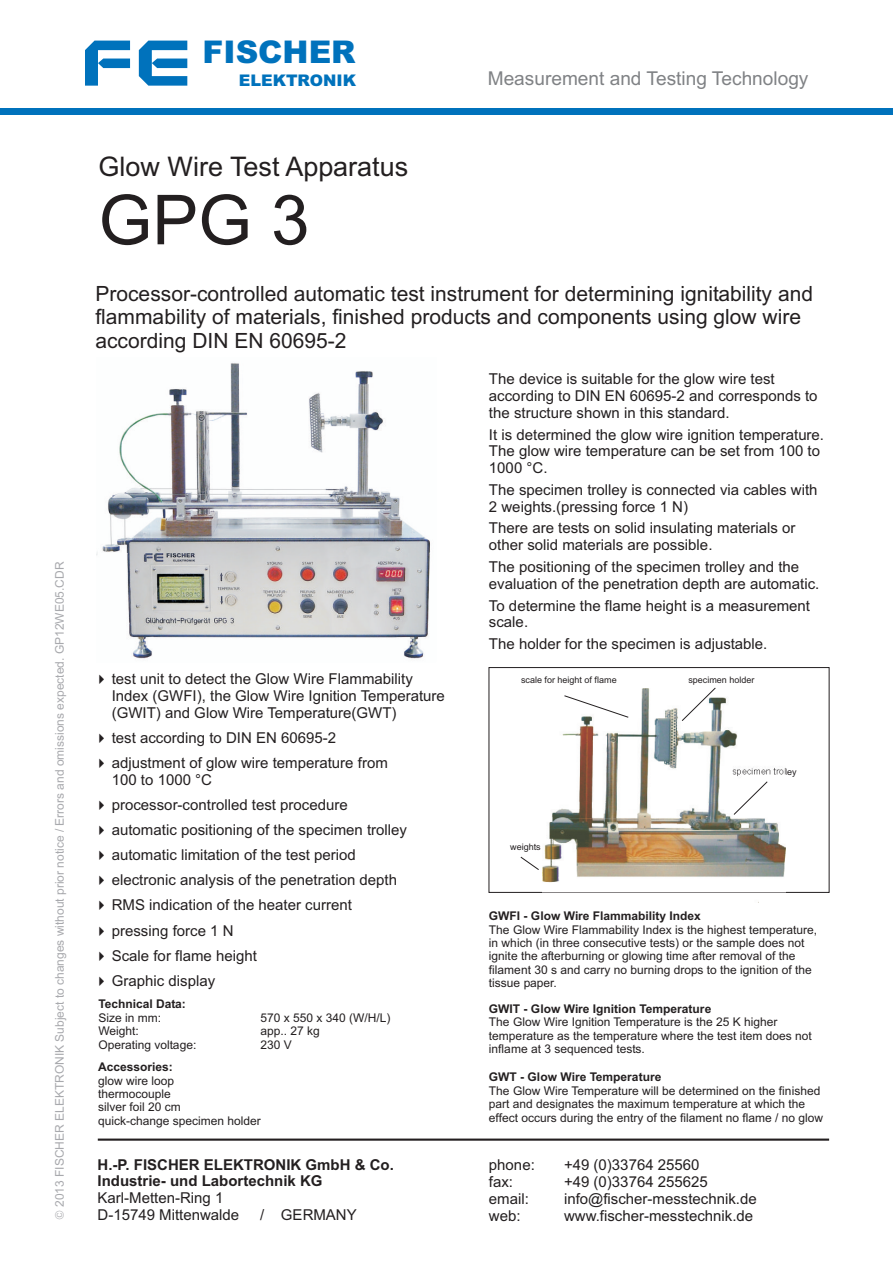
<style>
.page{position:relative;width:894px;height:1263px;background:#fff}
.page>*{position:absolute;margin:0;border:0;box-sizing:border-box;transform-origin:0 0}
.t1{font:69px "Arial";color:#231f20}
.t2{font:900 31.35px "Arial";color:#0072bc}
.t3{font:27px "Arial";color:#231f20}
.t4{font:21px/23.4px "Arial";color:#231f20}
.t5{font:19.05px "Arial";color:#808285}
.t6{font:900 16.05px "Arial";color:#0072bc}
.t7{font:15px/16.8px "Arial";color:#231f20}
.t8{font:700 15px/16.8px "Arial";color:#231f20}
.t9{font:12px/13.4px "Arial";color:#231f20}
.t10{font:700 12px "Arial";color:#231f20}
.t11{font:12px "Arial";color:#a8a9ad}
.t12{font:9px "Arial";color:#231f20}
.s1{font-family:"Avant Garde Bk BT"}
</style>
<div class="page">
<svg style="left:85px;top:41px;width:45px;height:45px"></svg>
<svg style="left:139px;top:41px;width:48px;height:45px"></svg>
<div style="left:0;top:108px;width:893px;height:6px;background:#0072bc"></div>
<hr style="left:98px;top:1139px;width:731px;height:2px;background:#231f20">
<div style="left:489px;top:667px;width:340px;height:226px;border:1px solid #231f20"></div>
<img style="left:542px;top:688px;width:243px;height:215px">
<svg style="left:564px;top:695px;width:65px;height:23px"></svg>
<svg style="left:734px;top:781px;width:34px;height:34px"></svg>
<svg style="left:520px;top:857px;width:19px;height:13px"></svg>
<svg style="left:682px;top:688px;width:34px;height:33px"></svg>
<img style="left:96px;top:363px;width:334px;height:296px">
<p class="t11" style="left:55px;top:1220px;width:660px;rotate:-90deg"><span class="s1">©</span> 2013 FISCHER ELEKTRONIK Subject to changes without prior notice / Errors and omissions expected. GP12WE05.CDR</p>
<h2 class="t2" style="left:203px;top:41px;width:155px">FISCHER</h2>
<p class="t6" style="left:239px;top:74px;width:119px">ELEKTRONIK</p>
<p class="t5" style="left:488px;top:71px;width:322px">Measurement and Testing Technology</p>
<h3 class="t3" style="left:99px;top:156px;width:311px">Glow Wire Test Apparatus</h3>
<h1 class="t1" style="left:99px;top:194px;width:212px">GPG 3</h1>
<h3 class="t4" style="left:95px;top:284px;width:719px">Processor-controlled automatic test instrument for determining ignitability and flammability of materials, finished products and components using glow wire according DIN EN 60695-2</h3>
<p class="t7" style="left:112px;top:672px;width:335px;text-indent:-18px">✔ test unit to detect the Glow Wire Flammability<br>Index (GWFI), the Glow Wire Ignition Temperature (GWIT) and Glow Wire Temperature(GWT)</p>
<p class="t7" style="left:94px;top:731px;width:244px">✔ test according to DIN EN 60695-2</p>
<p class="t7" style="left:112px;top:756px;width:278px;text-indent:-18px">✔ adjustment of glow wire temperature from<br>100 to 1000 °C</p>
<p class="t7" style="left:94px;top:798px;width:256px">✔ processor-controlled test procedure</p>
<p class="t7" style="left:94px;top:823px;width:315px">✔ automatic positioning of the specimen trolley</p>
<p class="t7" style="left:94px;top:848px;width:264px">✔ automatic limitation of the test period</p>
<p class="t7" style="left:94px;top:873px;width:305px">✔ electronic analysis of the penetration depth</p>
<p class="t7" style="left:94px;top:898px;width:260px">✔ RMS indication of the heater current</p>
<p class="t7" style="left:94px;top:923px;width:141px">✔ pressing force 1 N</p>
<p class="t7" style="left:94px;top:948px;width:165px">✔ Scale for flame height</p>
<p class="t7" style="left:94px;top:974px;width:123px">✔ Graphic display</p>
<p class="t10" style="left:98px;top:1000px;width:89px">Technical Data:</p>
<p class="t9" style="left:98px;top:1012px;width:64px">Size in mm:</p>
<p class="t9" style="left:260px;top:1012px;width:132px">570 x 550 x 340 (W/H/L)</p>
<p class="t9" style="left:98px;top:1026px;width:42px">Weight:</p>
<p class="t9" style="left:260px;top:1026px;width:61px">app.. 27 kg</p>
<p class="t9" style="left:98px;top:1039px;width:99px">Operating voltage:</p>
<p class="t9" style="left:260px;top:1039px;width:33px">230 V</p>
<p class="t10" style="left:98px;top:1063px;width:76px">Accessories:</p>
<p class="t9" style="left:98px;top:1075px;width:164px">glow wire loop<br>thermocouple<br>silver foil 20 cm<br>quick-change specimen holder</p>
<p class="t8" style="left:98px;top:1157px;width:298px">H.-P. FISCHER ELEKTRONIK GmbH &amp; Co.<br>Industrie- und Labortechnik KG</p>
<p class="t7" style="left:98px;top:1191px;width:143px">Karl-Metten-Ring 1<br>D-15749 Mittenwalde</p>
<p class="t7" style="left:260px;top:1208px;width:98px">/ GERMANY</p>
<p class="t7" style="left:489px;top:372px;width:330px">The device is suitable for the glow wire test according to DIN EN 60695-2 and corresponds to the structure shown in this standard.</p>
<p class="t7" style="left:489px;top:427px;width:337px">It is determined the glow wire ignition temperature.<br>The glow wire temperature can be set from 100 to<br>1000 °C.</p>
<p class="t7" style="left:489px;top:483px;width:330px">The specimen trolley is connected via cables with<br>2 weights.(pressing force 1 N)</p>
<p class="t7" style="left:489px;top:521px;width:308px">There are tests on solid insulating materials or other solid materials are possible.</p>
<p class="t7" style="left:489px;top:560px;width:332px">The positioning of the specimen trolley and the evaluation of the penetration depth are automatic.</p>
<p class="t7" style="left:489px;top:598px;width:323px">To determine the flame height is a measurement scale.</p>
<p class="t7" style="left:489px;top:637px;width:280px">The holder for the specimen is adjustable.</p>
<p class="t12" style="left:521px;top:676px;width:97px">scale for height of flame</p>
<p class="t12" style="left:688px;top:676px;width:68px">specimen holder</p>
<p class="t12" style="left:510px;top:844px;width:32px">weights</p>
<p class="t10" style="left:489px;top:911px;width:213px">GWFI - Glow Wire Flammability Index</p>
<p class="t9" style="left:489px;top:924px;width:330px">The Glow Wire Flammability Index is the highest temperature, in which (in three consecutive tests) or the sample does not ignite the afterburning or glowing time after removal of the filament 30 s and carry no burning drops to the ignition of the tissue paper.</p>
<p class="t10" style="left:489px;top:1004px;width:224px">GWIT - Glow Wire Ignition Temperature</p>
<p class="t9" style="left:489px;top:1016px;width:325px">The Glow Wire Ignition Temperature is the 25 K higher temperature as the temperature where the test item does not inflame at 3 sequenced tests.</p>
<p class="t10" style="left:489px;top:1073px;width:174px">GWT - Glow Wire Temperature</p>
<p class="t9" style="left:489px;top:1085px;width:336px">The Glow Wire Temperature will be determined on the finished part and designates the maximum temperature at which the effect occurs during the entry of the filament no flame / no glow</p>
<p class="t7" style="left:489px;top:1158px;width:47px">phone:</p>
<p class="t7" style="left:564px;top:1158px;width:137px">+49 (0)33764 25560</p>
<p class="t7" style="left:489px;top:1175px;width:26px">fax:</p>
<p class="t7" style="left:564px;top:1175px;width:145px">+49 (0)33764 255625</p>
<p class="t7" style="left:489px;top:1192px;width:42px">email:</p>
<p class="t7" style="left:564px;top:1192px;width:194px">info@fischer-messtechnik.de</p>
<p class="t7" style="left:489px;top:1208px;width:33px">web:</p>
<p class="t7" style="left:564px;top:1208px;width:191px">www.fischer-messtechnik.de</p>
</div>
